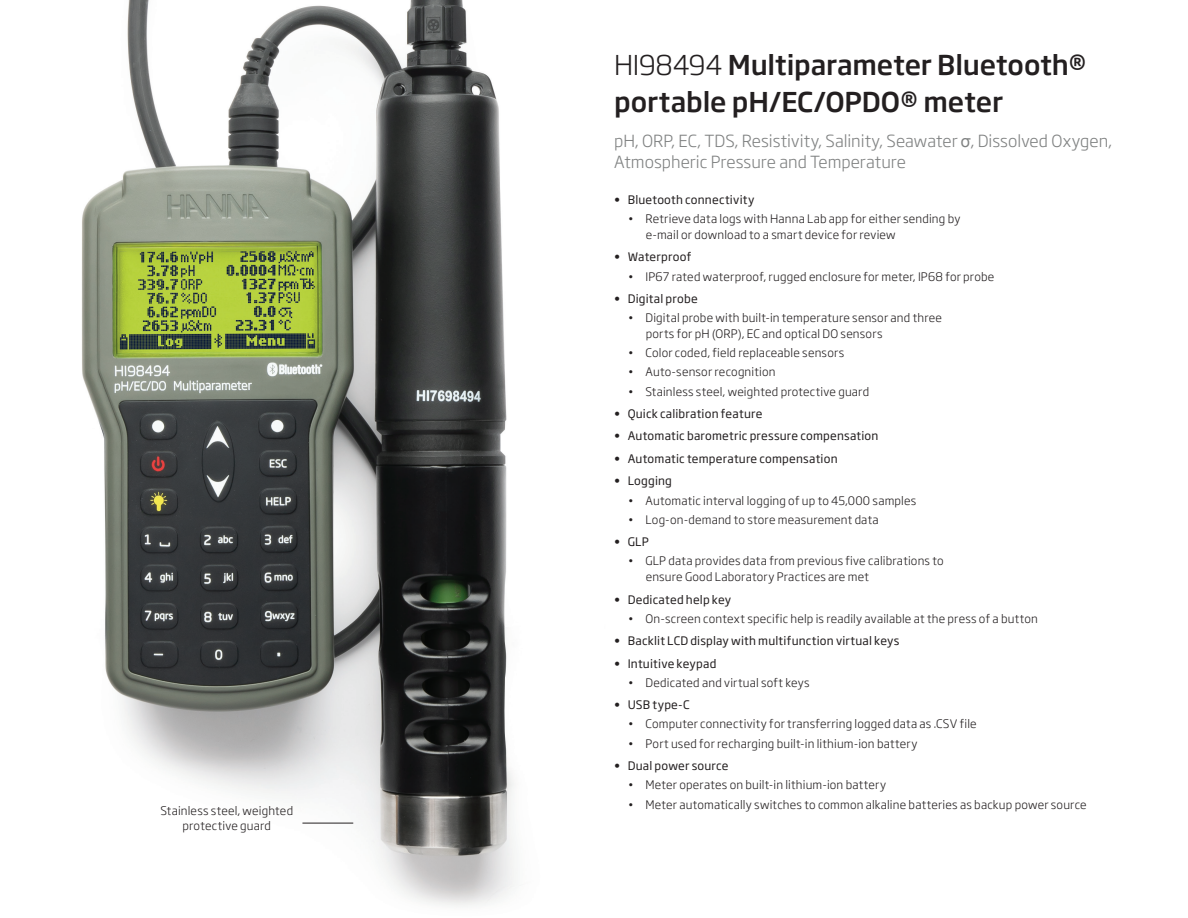
<style>
.page{position:relative;width:1188px;height:918px;background:#fff}
.page>*{position:absolute;margin:0;border:0;box-sizing:border-box;transform-origin:0 0}
._2020-Meter_Title{font:500 27px/36.5px "Soho Gothic Pro";letter-spacing:-.005em;color:#231f20}
._2020-Meter_Subtitle{font:300 16.5px/21.5px "Soho Gothic Pro";color:#808282}
._2020-body_text{font:300 11.7px/15.8px "Soho Gothic Pro";letter-spacing:.015em;color:#231f20}
.t1{font:11.7px "Soho Gothic Pro";letter-spacing:.015em;color:#231f20}
.s1{font-weight:300}
.s2{font-family:"Arial";font-weight:400}
</style>
<div class="page">
<img style="left:82px;top:0;width:432px;height:906px">
<hr style="left:302px;top:823px;width:51px;height:1px;background:#231f20">
<p class="_2020-body_text" style="left:160px;top:802px;width:134px;text-align:center">Stainless steel, weighted protective guard</p>
<p class="_2020-Meter_Title" style="left:614px;top:45px;width:474px"><span class="s1">HI98494</span> Multiparameter Bluetooth® portable pH/EC/OPDO® meter</p>
<p class="_2020-Meter_Subtitle" style="left:614px;top:129px;width:499px">pH, ORP, EC, TDS, Resistivity, Salinity, Seawater <span class="s2">σ</span>, Dissolved Oxygen,<br>Atmospheric Pressure and Temperature</p>
<p class="t1" style="left:614px;top:191px;width:142px">• Bluetooth connectivity</p>
<p class="_2020-body_text" style="left:646px;top:210px;width:316px;text-indent:-18px">• Retrieve data logs with Hanna Lab app for either sending by e-mail or download to a smart device for review</p>
<p class="t1" style="left:614px;top:248px;width:79px">• Waterproof</p>
<p class="_2020-body_text" style="left:628px;top:268px;width:368px">• IP67 rated waterproof, rugged enclosure for meter, IP68 for probe</p>
<p class="t1" style="left:614px;top:290px;width:85px">• Digital probe</p>
<p class="_2020-body_text" style="left:646px;top:309px;width:298px;text-indent:-18px">• Digital probe with built-in temperature sensor and three ports for pH (ORP), EC and optical DO sensors</p>
<p class="_2020-body_text" style="left:628px;top:344px;width:218px">• Color coded, field replaceable sensors</p>
<p class="_2020-body_text" style="left:628px;top:363px;width:149px">• Auto-sensor recognition</p>
<p class="_2020-body_text" style="left:628px;top:383px;width:243px">• Stainless steel, weighted protective guard</p>
<p class="t1" style="left:614px;top:405px;width:150px">• Quick calibration feature</p>
<p class="t1" style="left:614px;top:427px;width:266px">• Automatic barometric pressure compensation</p>
<p class="t1" style="left:614px;top:449px;width:225px">• Automatic temperature compensation</p>
<p class="t1" style="left:614px;top:472px;width:59px">• Logging</p>
<p class="_2020-body_text" style="left:628px;top:492px;width:290px">• Automatic interval logging of up to 45,000 samples</p>
<p class="_2020-body_text" style="left:628px;top:511px;width:253px">• Log-on-demand to store measurement data</p>
<p class="t1" style="left:614px;top:533px;width:36px">• GLP</p>
<p class="_2020-body_text" style="left:646px;top:552px;width:299px;text-indent:-18px">• GLP data provides data from previous five calibrations to ensure Good Laboratory Practices are met</p>
<p class="t1" style="left:614px;top:590px;width:118px">• Dedicated help key</p>
<p class="_2020-body_text" style="left:628px;top:610px;width:412px">• On-screen context specific help is readily available at the press of a button</p>
<p class="t1" style="left:614px;top:632px;width:287px">• Backlit LCD display with multifunction virtual keys</p>
<p class="t1" style="left:614px;top:654px;width:104px">• Intuitive keypad</p>
<p class="_2020-body_text" style="left:628px;top:674px;width:183px">• Dedicated and virtual soft keys</p>
<p class="t1" style="left:614px;top:696px;width:77px">• USB type-C</p>
<p class="_2020-body_text" style="left:628px;top:716px;width:351px">• Computer connectivity for transferring logged data as .CSV file</p>
<p class="_2020-body_text" style="left:628px;top:735px;width:291px">• Port used for recharging built-in lithium-ion battery</p>
<p class="t1" style="left:614px;top:757px;width:116px">• Dual power source</p>
<p class="_2020-body_text" style="left:628px;top:776px;width:260px">• Meter operates on built-in lithium-ion battery</p>
<p class="_2020-body_text" style="left:628px;top:796px;width:460px">• Meter automatically switches to common alkaline batteries as backup power source</p>
</div>
